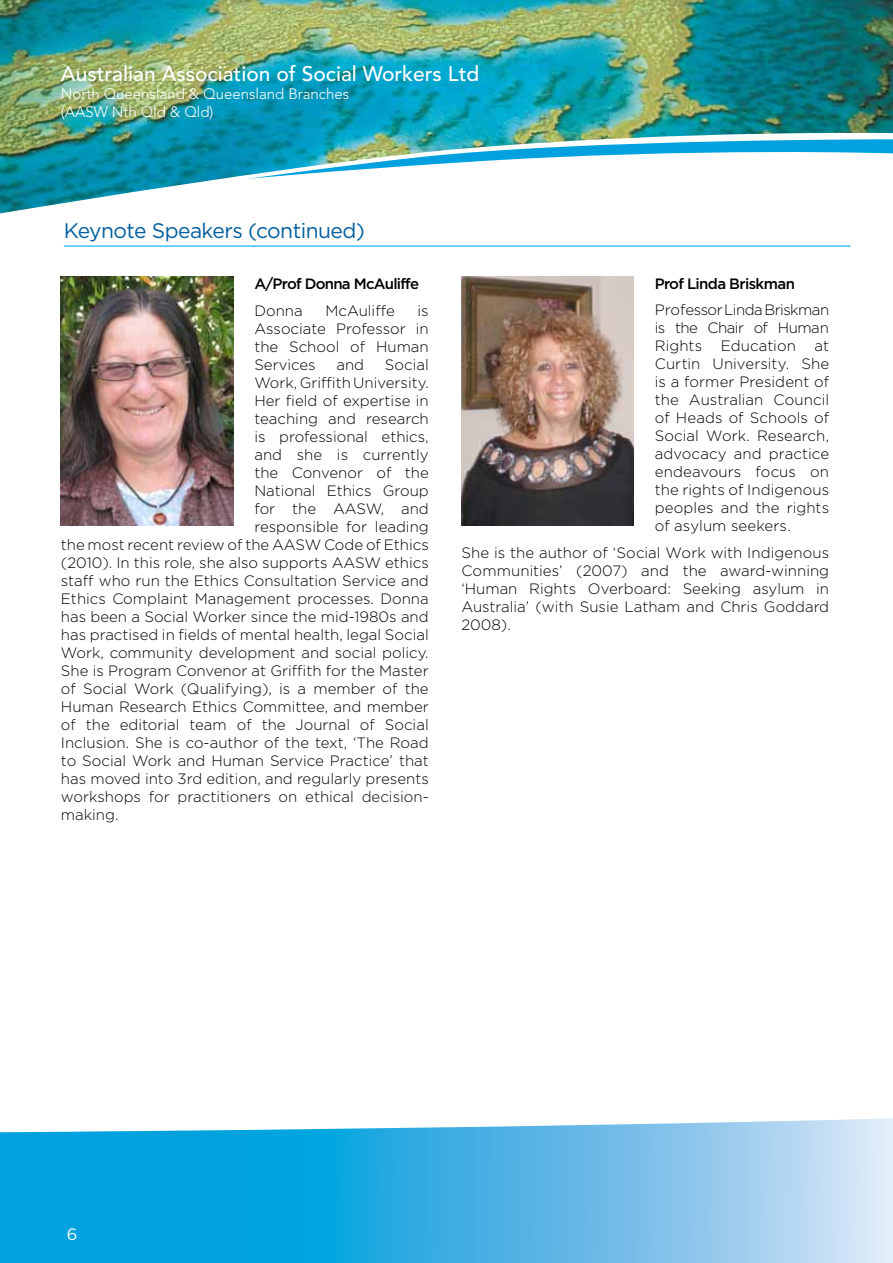
<style>
.page{position:relative;width:893px;height:1263px;background:#fff}
.page>*{position:absolute;margin:0;border:0;box-sizing:border-box;transform-origin:0 0}
.t1{font:500 21px "Avenir";color:#fff}
.t2{font:21px "Gotham";letter-spacing:-.025em;color:#005e9e}
.t3{font:16.5px "Gotham";color:#fff}
.t4{font:300 15px/18px "Gotham";color:#000;text-align:justify}
.t5{font:300 15px/18px "Avenir";color:#fff}
.t6{font:500 15px "Gotham";letter-spacing:-.05em;color:#000}
</style>
<div class="page">
<hr style="left:64px;top:245px;width:786px;height:2px;background:#00aeef">
<svg style="left:0;top:1118px;width:893px;height:145px;background:#55bae6"></svg>
<img style="left:0;top:0;width:893px;height:213px">
<svg style="left:247px;top:139px;width:646px;height:40px"></svg>
<img style="left:461px;top:276px;width:173px;height:250px">
<img style="left:61px;top:277px;width:172px;height:249px">
<h1 class="t1" style="left:61px;top:62px;width:420px">Australian Association of Social Workers Ltd</h1>
<p class="t5" style="left:61px;top:85px;width:290px">North Queensland &amp; Queensland Branches (AASW Nth Qld &amp; Qld)</p>
<h1 class="t2" style="left:64px;top:219px;width:303px">Keynote Speakers (continued)</h1>
<p class="t6" style="left:254px;top:275px;width:166px">A/Prof Donna McAuliffe</p>
<p class="t4" style="left:254px;top:301px;width:50px">Donna</p>
<p class="t4" style="left:325px;top:301px;width:71px">McAuliffe</p>
<p class="t4" style="left:254px;top:301px;width:176px;text-indent:163px">is Associate Professor in the School of Human Services</p>
<p class="t4" style="left:336px;top:355px;width:29px">and</p>
<p class="t4" style="left:385px;top:355px;width:45px">Social</p>
<p class="t4" style="left:254px;top:373px;width:176px">Work, Griffith University.</p>
<p class="t4" style="left:254px;top:391px;width:176px">Her field of expertise in</p>
<p class="t4" style="left:254px;top:409px;width:176px">teaching and research</p>
<p class="t4" style="left:254px;top:427px;width:176px">is professional ethics,</p>
<p class="t4" style="left:254px;top:445px;width:176px">and she is currently</p>
<p class="t4" style="left:254px;top:463px;width:176px">the Convenor of the</p>
<p class="t4" style="left:254px;top:481px;width:176px">National Ethics Group</p>
<p class="t4" style="left:254px;top:499px;width:176px">for the AASW, and</p>
<p class="t4" style="left:254px;top:517px;width:176px">responsible for leading</p>
<p class="t4" style="left:61px;top:535px;width:369px">the most recent review of the AASW Code of Ethics</p>
<p class="t4" style="left:61px;top:553px;width:369px">(2010). In this role, she also supports AASW ethics</p>
<p class="t4" style="left:61px;top:571px;width:369px">staff who run the Ethics Consultation Service and</p>
<p class="t4" style="left:61px;top:589px;width:369px">Ethics Complaint Management processes. Donna</p>
<p class="t4" style="left:61px;top:607px;width:369px">has been a Social Worker since the mid-1980s and</p>
<p class="t4" style="left:61px;top:625px;width:369px">has practised in fields of mental health, legal Social</p>
<p class="t4" style="left:61px;top:643px;width:369px">Work, community development and social policy.</p>
<p class="t4" style="left:61px;top:661px;width:369px">She is Program Convenor at Griffith for the Master</p>
<p class="t4" style="left:61px;top:679px;width:369px">of Social Work (Qualifying), is a member of the</p>
<p class="t4" style="left:61px;top:697px;width:369px">Human Research Ethics Committee, and member</p>
<p class="t4" style="left:61px;top:715px;width:369px">of the editorial team of the Journal of Social</p>
<p class="t4" style="left:61px;top:733px;width:369px">Inclusion. She is co-author of the text, ‘The Road</p>
<p class="t4" style="left:61px;top:751px;width:369px">to Social Work and Human Service Practice’ that</p>
<p class="t4" style="left:61px;top:769px;width:369px">has moved into 3rd edition, and regularly presents</p>
<p class="t4" style="left:61px;top:787px;width:369px">workshops for practitioners on ethical decision-</p>
<p class="t4" style="left:61px;top:805px;width:59px">making.</p>
<p class="t6" style="left:655px;top:275px;width:142px">Prof Linda Briskman</p>
<p class="t4" style="left:655px;top:301px;width:176px">Professor Linda Briskman is the Chair of Human Rights Education at Curtin University. She is a former President of the Australian Council of Heads of Schools of Social Work. Research, advocacy and practice endeavours focus on the rights of Indigenous peoples and the rights of asylum seekers.</p>
<p class="t4" style="left:461px;top:543px;width:369px">She is the author of ‘Social Work with Indigenous Communities’ (2007) and the award-winning ‘Human Rights Overboard: Seeking asylum in Australia’ (with Susie Latham and Chris Goddard 2008).</p>
<p class="t3" style="left:67px;top:1224px;width:12px">6</p>
</div>
